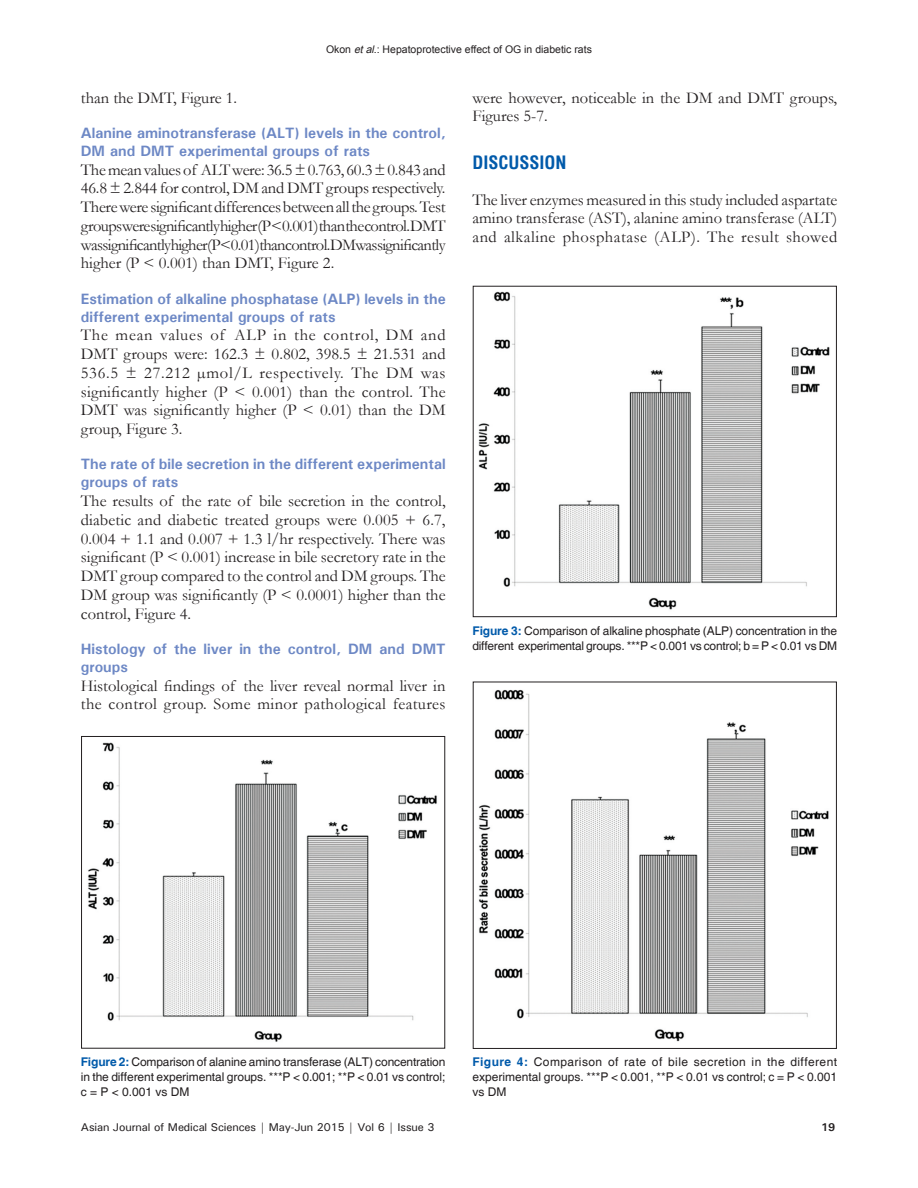
<style>
.page{position:relative;width:918px;height:1188px;background:#fff}
.page>*{position:absolute;margin:0;border:0;box-sizing:border-box;transform-origin:0 0}
.t1{font:700 condensed 18px "Helvetica";color:#015aaa}
.t2{font:16.5px/18.8px "Garamond";color:#231f20;text-align:justify}
.t3{font:16.5px/18.8px "Garamond";letter-spacing:.02em;color:#231f20}
.t4{font:700 15px/18px "Univers";color:#6d88c5}
.t5{font:12px/15px "Helvetica";letter-spacing:-.005em;color:#231f20;text-align:justify}
.t6{font:500 11.25px "Univers";letter-spacing:-.01em;color:#231f20}
.t7{font:700 11.25px "Univers";color:#231f20}
.t8{font:10.5px "Arial";color:#231f20}
.s1{font-style:italic}
.s2{font-weight:700;color:#015aaa}
</style>
<div class="page">
<img style="left:88px;top:742px;width:349px;height:300px">
<div style="left:81px;top:736px;width:364px;height:312px;border:1px solid #231f20"></div>
<img style="left:478px;top:291px;width:352px;height:319px">
<div style="left:473px;top:286px;width:364px;height:331px;border:1px solid #231f20"></div>
<img style="left:478px;top:690px;width:351px;height:352px">
<div style="left:473px;top:682px;width:364px;height:367px;border:1px solid #231f20"></div>
<p class="t8" style="left:326px;top:44px;width:267px">Okon <span class="s1">etal</span>.: Hepatoprotective effect of OG in diabetic rats</p>
<p class="t2" style="left:81px;top:88px;width:158px">than the DMT, Figure 1.</p>
<p class="t4" style="left:81px;top:123px;width:366px">Alanine aminotransferase (ALT) levels in the control,<br>DM and DMT experimental groups of rats</p>
<p class="t2" style="left:81px;top:160px;width:366px">The mean values of ALT were: 36.5 ± 0.763, 60.3 ± 0.843 and 46.8 ± 2.844 for control, DM and DMT groups respectively.<br>There were significant differences between all the groups. Test groups were significantly higher (P &lt; 0.001) than the control. DMT was significantly higher (P &lt; 0.01) than control. DM was significantly higher (P &lt; 0.001) than DMT, Figure 2.</p>
<p class="t4" style="left:81px;top:289px;width:366px">Estimation of alkaline phosphatase (ALP) levels in the different experimental groups of rats</p>
<p class="t2" style="left:81px;top:326px;width:366px">The mean values of ALP in the control, DM and DMT groups were: 162.3 ± 0.802, 398.5 ± 21.531 and 536.5 ± 27.212 μmol/L respectively. The DM was significantly higher (P &lt; 0.001) than the control. The DMT was significantly higher (P &lt; 0.01) than the DM group, Figure 3.</p>
<p class="t4" style="left:81px;top:455px;width:366px">The rate of bile secretion in the different experimental groups of rats</p>
<p class="t2" style="left:81px;top:492px;width:366px">The results of the rate of bile secretion in the control, diabetic and diabetic treated groups were 0.005 + 6.7, 0.004 + 1.1 and 0.007 + 1.3 l/hr respectively. There was significant (P &lt; 0.001) increase in bile secretory rate in the DMT group compared to the control and DM groups. The DM group was significantly (P &lt; 0.0001) higher than the control, Figure 4.</p>
<p class="t4" style="left:81px;top:639px;width:366px">Histology of the liver in the control, DM and DMT groups</p>
<p class="t3" style="left:81px;top:676px;width:366px">Histological findings of the liver reveal normal liver in the control group. Some minor pathological features</p>
<p class="t2" style="left:472px;top:88px;width:366px">were however, noticeable in the DM and DMT groups,<br>Figures 5-7.</p>
<p class="t1" style="left:472px;top:151px;width:96px">DISCUSSION</p>
<p class="t2" style="left:472px;top:190px;width:366px">The liver enzymes measured in this study included aspartate amino transferase (AST), alanine amino transferase (ALT) and alkaline phosphatase (ALP). The result showed</p>
<p class="t5" style="left:472px;top:623px;width:366px"><span class="s2">Figure 3:</span> Comparison of alkaline phosphate (ALP) concentration in the different experimental groups. ***P &lt; 0.001 vs control; b = P &lt; 0.01 vs DM</p>
<p class="t5" style="left:81px;top:1054px;width:366px"><span class="s2">Figure 2:</span> Comparison of alanine amino transferase (ALT) concentration in the different experimental groups. ***P &lt; 0.001; **P &lt; 0.01 vs control; c = P &lt; 0.001 vs DM</p>
<p class="t5" style="left:472px;top:1055px;width:366px"><span class="s2">Figure 4:</span> Comparison of rate of bile secretion in the different experimental groups. ***P &lt; 0.001, **P &lt; 0.01 vs control; c = P &lt; 0.001 vs DM</p>
<p class="t6" style="left:81px;top:1120px;width:355px">Asian Journal of Medical Sciences | May-Jun 2015 | Vol 6 | Issue 3</p>
<p class="t7" style="left:821px;top:1120px;width:16px">19</p>
</div>
